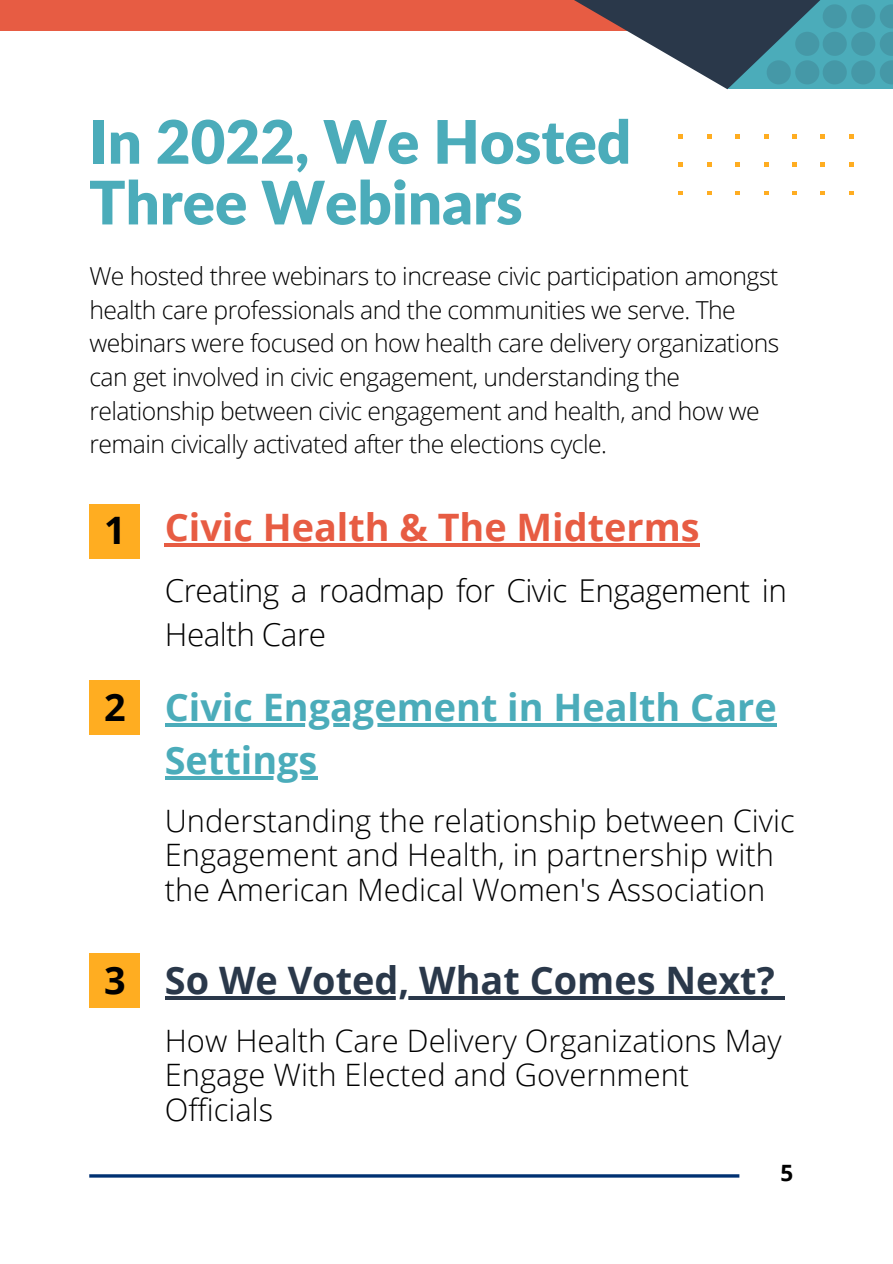
<style>
.page{position:relative;width:893px;height:1264px;background:#fff}
.page>*{position:absolute;margin:0;border:0;box-sizing:border-box;transform-origin:0 0}
.t1{font:900 60px/60.8px "Lato";color:#4bacba}
.t2{font:700 37.8px/52.8px "Open Sans";color:#4bacba}
.t3{font:700 37.8px "Open Sans";color:#2a384a}
.t4{font:700 37.8px "Open Sans";color:#e75c43}
.t5{font:700 37.8px "Open Sans";color:#000}
.t6{font:300 31.5px/43.8px "Open Sans";letter-spacing:-.015em;color:#000}
.t7{font:300 30.9px/34.8px "Open Sans";color:#000}
.t8{font:300 24.75px/33.8px "Open Sans";letter-spacing:-.02em;color:#000}
.t9{font:700 22.5px "Open Sans";color:#000}
</style>
<div class="page">
<svg style="left:678px;top:134px;width:4px;height:4px"></svg>
<svg style="left:678px;top:162px;width:4px;height:5px"></svg>
<svg style="left:678px;top:191px;width:4px;height:4px"></svg>
<svg style="left:707px;top:134px;width:4px;height:4px"></svg>
<svg style="left:707px;top:162px;width:4px;height:5px"></svg>
<svg style="left:707px;top:191px;width:4px;height:4px"></svg>
<svg style="left:735px;top:134px;width:4px;height:4px"></svg>
<svg style="left:735px;top:162px;width:4px;height:5px"></svg>
<svg style="left:735px;top:191px;width:4px;height:4px"></svg>
<svg style="left:764px;top:134px;width:4px;height:4px"></svg>
<svg style="left:764px;top:162px;width:4px;height:5px"></svg>
<svg style="left:764px;top:191px;width:4px;height:4px"></svg>
<svg style="left:792px;top:134px;width:4px;height:4px"></svg>
<svg style="left:792px;top:162px;width:4px;height:5px"></svg>
<svg style="left:792px;top:191px;width:4px;height:4px"></svg>
<svg style="left:820px;top:134px;width:5px;height:4px"></svg>
<svg style="left:820px;top:162px;width:5px;height:5px"></svg>
<svg style="left:820px;top:191px;width:5px;height:4px"></svg>
<svg style="left:849px;top:134px;width:4px;height:4px"></svg>
<svg style="left:849px;top:162px;width:4px;height:5px"></svg>
<svg style="left:849px;top:191px;width:4px;height:4px"></svg>
<hr style="left:165px;top:543px;width:515px;height:3px;background:#e75c43">
<hr style="left:680px;top:543px;width:19px;height:3px;background:#e75c43">
<hr style="left:165px;top:723px;width:611px;height:3px;background:#4bacba">
<hr style="left:165px;top:776px;width:152px;height:3px;background:#4bacba">
<hr style="left:165px;top:996px;width:609px;height:3px;background:#2a384a">
<svg style="left:774px;top:996px;width:10px;height:3px"></svg>
<div style="left:89px;top:504px;width:50px;height:54px;background:#ffad21"></div>
<div style="left:89px;top:680px;width:50px;height:55px;background:#ffad21"></div>
<div style="left:89px;top:953px;width:50px;height:54px;background:#ffad21"></div>
<hr style="left:89px;top:1174px;width:650px;height:3px;background:#003172">
<div style="left:0;top:0;width:699px;height:31px;background:#e75c43"></div>
<svg style="left:574px;top:0;width:153px;height:89px"></svg>
<svg style="left:727px;top:0;width:165px;height:89px;background:#356171"></svg>
<svg style="left:766px;top:4px;width:126px;height:80px;background:#4494a3"></svg>
<h1 class="t1" style="left:89px;top:110px;width:543px">In 2022, We Hosted<br>Three Webinars</h1>
<p class="t8" style="left:89px;top:258px;width:691px">We hosted three webinars to increase civic participation amongst health care professionals and the communities we serve. The webinars were focused on how health care delivery organizations can get involved in civic engagement, understanding the relationship between civic engagement and health, and how we remain civically activated after the elections cycle.</p>
<h2 class="t5" style="left:104px;top:504px;width:23px">1</h2>
<h2 class="t4" style="left:165px;top:500px;width:536px">Civic Health &amp; The Midterms</h2>
<p class="t6" style="left:165px;top:568px;width:623px">Creating a roadmap for Civic Engagement in<br>Health Care</p>
<h2 class="t5" style="left:104px;top:680px;width:23px">2</h2>
<h2 class="t2" style="left:165px;top:680px;width:613px">Civic Engagement in Health Care<br>Settings</h2>
<p class="t7" style="left:165px;top:802px;width:631px">Understanding the relationship between Civic<br>Engagement and Health, in partnership with the American Medical Women's Association</p>
<h2 class="t5" style="left:104px;top:953px;width:23px">3</h2>
<h2 class="t3" style="left:165px;top:953px;width:611px">So We Voted, What Comes Next?</h2>
<p class="t7" style="left:165px;top:1022px;width:618px">How Health Care Delivery Organizations May<br>Engage With Elected and Government<br>Officials</p>
<p class="t9" style="left:780px;top:1156px;width:14px">5</p>
</div>
